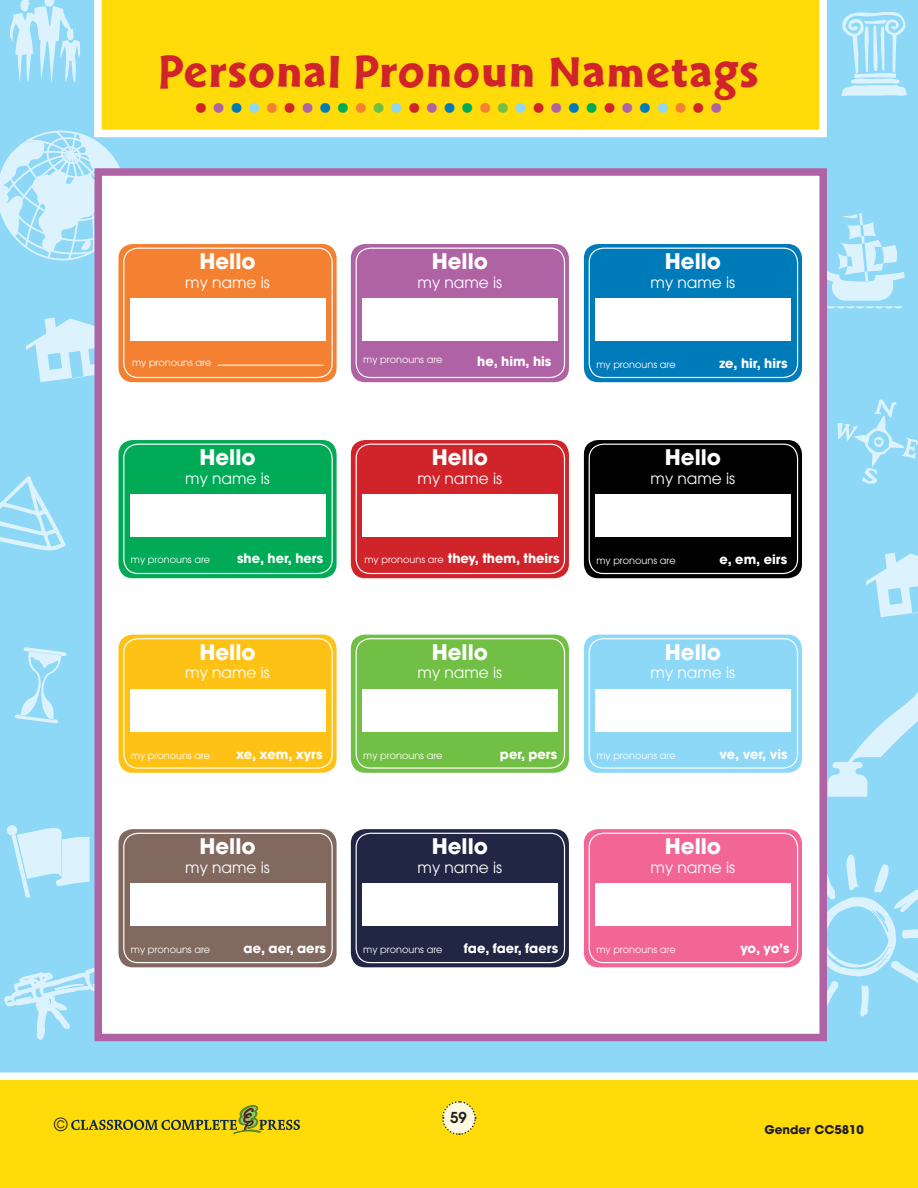
<style>
.page{position:relative;width:918px;height:1188px;background:#fff}
.page>*{position:absolute;margin:0;border:0;box-sizing:border-box;transform-origin:0 0}
.TG_Main_Header{font:46.5px "Cal Sans Heavy KA";letter-spacing:.035em;color:#d1232a}
.t1{font:700 42px "Futura";color:#d1232a}
.TG_Regular_Paragraph{font:700 21.3px "Avant Garde";color:#fff}
.t2{font:18px "Avant Garde";color:#231f20}
.TG_Regular_Paragraph-2{font:15.45px "Avant Garde";color:#fff}
.t3{font:600 15px "Avant Garde";color:#231f20}
.TG_Regular_Paragraph-3{font:700 12.9px "Avant Garde";color:#fff}
.t4{font:700 12px "Avant Garde";color:#231f20}
.TG_Regular_Paragraph-4{font:9.75px "Avant Garde";color:#fff}
.s1{color:#af63a5}
.s2{color:#007bba}
.s3{color:#8dd7f7}
.s4{color:#f48032}
.s5{color:#00aa56}
.s6{color:#71bf44}
</style>
<div class="page">
<div style="left:0;top:1080px;width:918px;height:108px;background:#ffdb0a"></div>
<svg style="left:442px;top:1101px;width:35px;height:34px"></svg>
<svg style="left:71px;top:1105px;width:229px;height:28px"></svg>
<div style="left:0;top:0;width:918px;height:1073px;background:#8dd7f7"></div>
<svg style="left:0;top:476px;width:66px;height:76px;background:#a1ddf8"></svg>
<svg style="left:26px;top:318px;width:68px;height:64px;background:#bbe7f9"></svg>
<svg style="left:841px;top:10px;width:66px;height:86px;background:#ade1f8"></svg>
<svg style="left:8px;top:0;width:73px;height:83px;background:#aee2f9"></svg>
<svg style="left:5px;top:825px;width:85px;height:73px;background:#b9e6f9"></svg>
<svg style="left:837px;top:399px;width:81px;height:85px;background:#99dbf7"></svg>
<svg style="left:827px;top:213px;width:78px;height:96px;background:#ace1f8"></svg>
<svg style="left:15px;top:647px;width:52px;height:76px;background:#a2def8"></svg>
<svg style="left:4px;top:964px;width:90px;height:77px;background:#a3def8"></svg>
<svg style="left:0;top:129px;width:128px;height:133px;background:#b6e5f9"></svg>
<svg style="left:866px;top:553px;width:52px;height:64px;background:#bae6f9"></svg>
<svg style="left:828px;top:676px;width:90px;height:121px;background:#a1ddf8"></svg>
<svg style="left:827px;top:855px;width:91px;height:162px;background:#9ddcf8"></svg>
<div style="left:94px;top:168px;width:733px;height:873px;background:#fff;border:8px solid #af63a5"></div>
<svg style="left:94px;top:0;width:733px;height:137px;background:#fedd1b"></svg>
<div style="left:119px;top:244px;width:218px;height:138px;background:#f48032;border-radius:14px"></div>
<div style="left:130px;top:298px;width:196px;height:43px;background:#fff"></div>
<div style="left:123px;top:248px;width:210px;height:130px;border:1px solid #fff;border-radius:14px"></div>
<hr style="left:218px;top:365px;width:105px;height:1px;background:#fff">
<div style="left:351px;top:244px;width:218px;height:138px;background:#af63a5;border-radius:14px"></div>
<div style="left:363px;top:298px;width:195px;height:43px;background:#fff"></div>
<div style="left:356px;top:248px;width:209px;height:130px;border:1px solid #fff;border-radius:14px"></div>
<div style="left:119px;top:440px;width:218px;height:138px;background:#00aa56;border-radius:14px"></div>
<div style="left:130px;top:494px;width:196px;height:43px;background:#fff"></div>
<div style="left:123px;top:444px;width:210px;height:130px;border:1px solid #fff;border-radius:14px"></div>
<div style="left:119px;top:635px;width:218px;height:138px;background:#fec216;border-radius:14px"></div>
<div style="left:130px;top:689px;width:196px;height:43px;background:#fff"></div>
<div style="left:123px;top:638px;width:210px;height:131px;border:1px solid #fff;border-radius:14px"></div>
<div style="left:351px;top:635px;width:218px;height:138px;background:#71bf44;border-radius:14px"></div>
<div style="left:363px;top:689px;width:195px;height:43px;background:#fff"></div>
<div style="left:356px;top:638px;width:209px;height:131px;border:1px solid #fff;border-radius:14px"></div>
<div style="left:351px;top:829px;width:218px;height:138px;background:#212644;border-radius:14px"></div>
<div style="left:363px;top:883px;width:195px;height:43px;background:#fff"></div>
<div style="left:356px;top:833px;width:209px;height:130px;border:1px solid #fff;border-radius:14px"></div>
<div style="left:119px;top:829px;width:218px;height:138px;background:#826960;border-radius:14px"></div>
<div style="left:130px;top:883px;width:196px;height:43px;background:#fff"></div>
<div style="left:123px;top:833px;width:210px;height:130px;border:1px solid #fff;border-radius:14px"></div>
<div style="left:584px;top:635px;width:218px;height:138px;background:#8dd7f7;border-radius:14px"></div>
<div style="left:596px;top:689px;width:195px;height:43px;background:#fff"></div>
<div style="left:589px;top:638px;width:209px;height:131px;border:1px solid #fff;border-radius:14px"></div>
<div style="left:584px;top:829px;width:218px;height:138px;background:#f16695;border-radius:14px"></div>
<div style="left:596px;top:883px;width:195px;height:43px;background:#fff"></div>
<div style="left:589px;top:833px;width:209px;height:130px;border:1px solid #fff;border-radius:14px"></div>
<div style="left:584px;top:440px;width:218px;height:138px;background:#010101;border-radius:14px"></div>
<div style="left:596px;top:494px;width:195px;height:43px;background:#fff"></div>
<div style="left:589px;top:444px;width:209px;height:130px;border:1px solid #fff;border-radius:14px"></div>
<div style="left:584px;top:244px;width:218px;height:138px;background:#007bba;border-radius:14px"></div>
<div style="left:596px;top:298px;width:195px;height:43px;background:#fff"></div>
<div style="left:589px;top:248px;width:209px;height:130px;border:1px solid #fff;border-radius:14px"></div>
<div style="left:351px;top:440px;width:218px;height:138px;background:#d1232a;border-radius:14px"></div>
<div style="left:363px;top:494px;width:195px;height:43px;background:#fff"></div>
<div style="left:356px;top:444px;width:209px;height:130px;border:1px solid #fff;border-radius:14px"></div>
<p class="TG_Main_Header" style="left:159px;top:45px;width:601px">Personal Pronoun Nametags</p>
<p class="t1" style="left:194px;top:68px;width:531px">.<span class="s1">.</span><span class="s2">.</span><span class="s3">.</span><span class="s4">.</span>.<span class="s1">.</span><span class="s2">.</span><span class="s5">.</span><span class="s4">.</span><span class="s6">.</span><span class="s3">.</span>.<span class="s1">.</span><span class="s2">.</span><span class="s5">.</span><span class="s4">.</span><span class="s6">.</span><span class="s3">.</span>.<span class="s1">.</span><span class="s2">.</span><span class="s5">.</span>.<span class="s1">.</span><span class="s2">.</span><span class="s3">.</span><span class="s4">.</span>.<span class="s1">.</span></p>
<p class="TG_Regular_Paragraph" style="left:199px;top:247px;width:58px">Hello</p>
<p class="TG_Regular_Paragraph-2" style="left:185px;top:273px;width:86px">my name is</p>
<p class="TG_Regular_Paragraph" style="left:432px;top:247px;width:58px">Hello</p>
<p class="TG_Regular_Paragraph-2" style="left:418px;top:273px;width:86px">my name is</p>
<p class="TG_Regular_Paragraph" style="left:665px;top:247px;width:58px">Hello</p>
<p class="TG_Regular_Paragraph-2" style="left:651px;top:273px;width:86px">my name is</p>
<p class="TG_Regular_Paragraph-4" style="left:132px;top:357px;width:81px">my pronouns are</p>
<p class="TG_Regular_Paragraph-4" style="left:363px;top:353px;width:81px">my pronouns are</p>
<p class="TG_Regular_Paragraph-3" style="left:477px;top:352px;width:76px">he, him, his</p>
<p class="TG_Regular_Paragraph-4" style="left:596px;top:359px;width:81px">my pronouns are</p>
<p class="TG_Regular_Paragraph-3" style="left:720px;top:355px;width:69px">ze, hir, hirs</p>
<p class="TG_Regular_Paragraph" style="left:199px;top:443px;width:58px">Hello</p>
<p class="TG_Regular_Paragraph-2" style="left:185px;top:469px;width:86px">my name is</p>
<p class="TG_Regular_Paragraph" style="left:432px;top:443px;width:58px">Hello</p>
<p class="TG_Regular_Paragraph-2" style="left:418px;top:469px;width:86px">my name is</p>
<p class="TG_Regular_Paragraph" style="left:665px;top:443px;width:58px">Hello</p>
<p class="TG_Regular_Paragraph-2" style="left:651px;top:469px;width:86px">my name is</p>
<p class="TG_Regular_Paragraph-4" style="left:131px;top:554px;width:81px">my pronouns are</p>
<p class="TG_Regular_Paragraph-3" style="left:237px;top:550px;width:88px">she, her, hers</p>
<p class="TG_Regular_Paragraph-4" style="left:364px;top:554px;width:81px">my pronouns are</p>
<p class="TG_Regular_Paragraph-3" style="left:448px;top:550px;width:113px">they, them, theirs</p>
<p class="TG_Regular_Paragraph-4" style="left:596px;top:555px;width:81px">my pronouns are</p>
<p class="TG_Regular_Paragraph-3" style="left:720px;top:551px;width:69px">e, em, eirs</p>
<p class="TG_Regular_Paragraph" style="left:199px;top:638px;width:58px">Hello</p>
<p class="TG_Regular_Paragraph-2" style="left:185px;top:663px;width:86px">my name is</p>
<p class="TG_Regular_Paragraph" style="left:432px;top:638px;width:58px">Hello</p>
<p class="TG_Regular_Paragraph-2" style="left:418px;top:663px;width:86px">my name is</p>
<p class="TG_Regular_Paragraph" style="left:665px;top:638px;width:58px">Hello</p>
<p class="TG_Regular_Paragraph-2" style="left:651px;top:663px;width:86px">my name is</p>
<p class="TG_Regular_Paragraph-4" style="left:131px;top:749px;width:81px">my pronouns are</p>
<p class="TG_Regular_Paragraph-3" style="left:236px;top:746px;width:88px">xe, xem, xyrs</p>
<p class="TG_Regular_Paragraph-4" style="left:363px;top:749px;width:81px">my pronouns are</p>
<p class="TG_Regular_Paragraph-3" style="left:500px;top:746px;width:59px">per, pers</p>
<p class="TG_Regular_Paragraph-4" style="left:596px;top:749px;width:81px">my pronouns are</p>
<p class="TG_Regular_Paragraph-3" style="left:720px;top:746px;width:70px">ve, ver, vis</p>
<p class="TG_Regular_Paragraph" style="left:199px;top:833px;width:58px">Hello</p>
<p class="TG_Regular_Paragraph-2" style="left:185px;top:858px;width:86px">my name is</p>
<p class="TG_Regular_Paragraph" style="left:432px;top:833px;width:58px">Hello</p>
<p class="TG_Regular_Paragraph-2" style="left:418px;top:858px;width:86px">my name is</p>
<p class="TG_Regular_Paragraph" style="left:665px;top:833px;width:58px">Hello</p>
<p class="TG_Regular_Paragraph-2" style="left:651px;top:858px;width:86px">my name is</p>
<p class="TG_Regular_Paragraph-4" style="left:131px;top:944px;width:81px">my pronouns are</p>
<p class="TG_Regular_Paragraph-3" style="left:244px;top:940px;width:84px">ae, aer, aers</p>
<p class="TG_Regular_Paragraph-4" style="left:363px;top:944px;width:81px">my pronouns are</p>
<p class="TG_Regular_Paragraph-3" style="left:464px;top:940px;width:96px">fae, faer, faers</p>
<p class="TG_Regular_Paragraph-4" style="left:596px;top:944px;width:81px">my pronouns are</p>
<p class="TG_Regular_Paragraph-3" style="left:741px;top:940px;width:51px">yo, yo’s</p>
<h3 class="t3" style="left:450px;top:1107px;width:18px">59</h3>
<h3 class="t2" style="left:54px;top:1114px;width:15px">©</h3>
<p class="t4" style="left:765px;top:1122px;width:101px">Gender CC5810</p>
</div>
